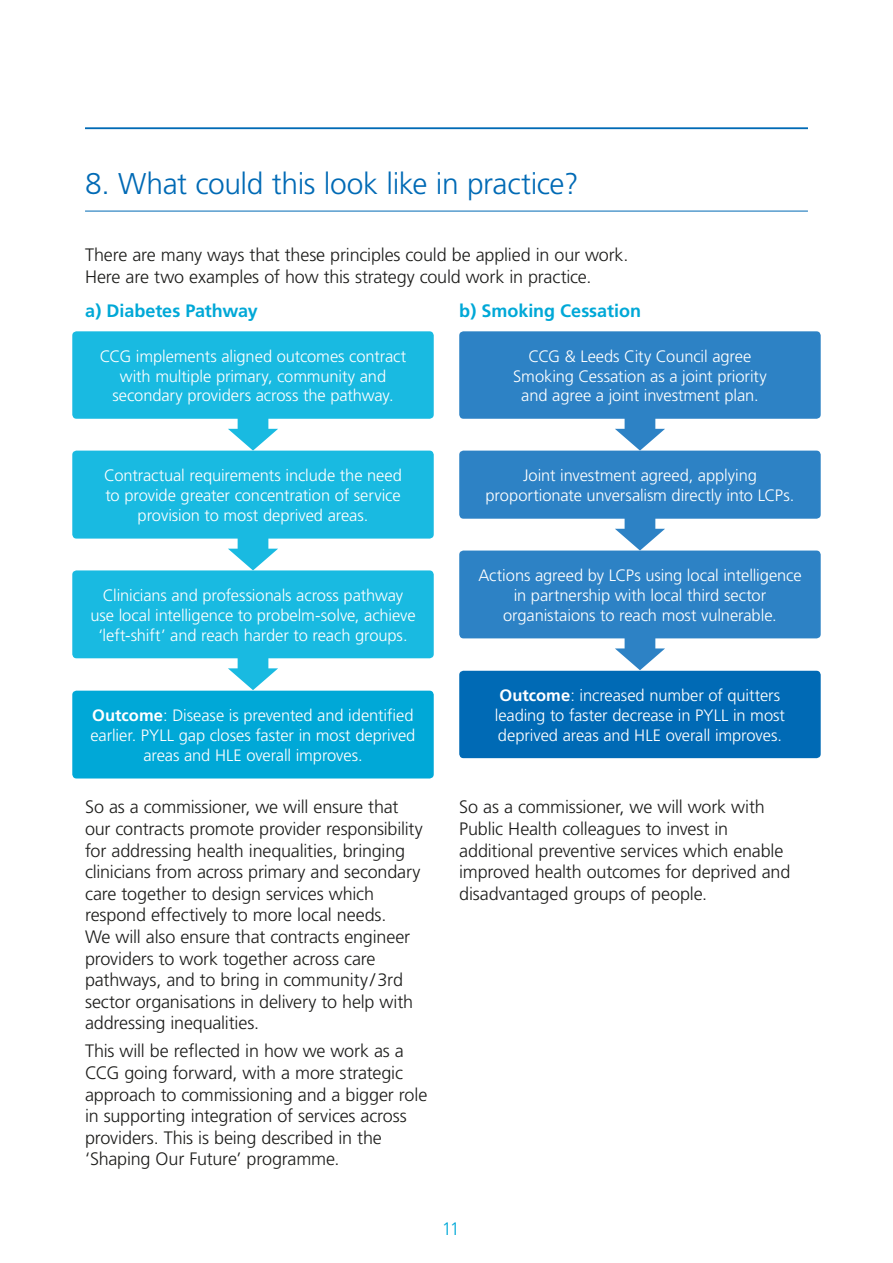
<style>
.page{position:relative;width:893px;height:1263px;background:#fff}
.page>*{position:absolute;margin:0;border:0;box-sizing:border-box;transform-origin:0 0}
.t1{font:300 30px "Frutiger";letter-spacing:-.015em;color:#006ab5}
.t2{font:300 18px/21.6px "Frutiger";letter-spacing:-.01em;color:#1d1d1b}
.t3{font:700 18px "Frutiger";letter-spacing:-.005em;color:#00a8d7}
.t4{font:300 18px "Frutiger";color:#00a8d7}
.t5{font:300 16.5px/19.8px "Frutiger";letter-spacing:-.005em;color:#fff;text-align:center}
.s1{font-weight:700}
</style>
<div class="page">
<hr style="left:85px;top:128px;width:723px;height:1px;background:#006ab5">
<hr style="left:85px;top:211px;width:723px;height:1px;background:#006ab5">
<div style="left:72px;top:331px;width:362px;height:88px;background:#19bae1;border-radius:4px"></div>
<div style="left:459px;top:331px;width:362px;height:88px;background:#2d82c5;border-radius:4px"></div>
<div style="left:72px;top:451px;width:362px;height:88px;background:#19bae1;border-radius:4px"></div>
<div style="left:459px;top:451px;width:362px;height:68px;background:#2d82c5;border-radius:4px"></div>
<div style="left:72px;top:570px;width:362px;height:88px;background:#19bae1;border-radius:4px"></div>
<div style="left:459px;top:550px;width:362px;height:88px;background:#2d82c5;border-radius:4px"></div>
<div style="left:72px;top:691px;width:362px;height:87px;background:#00a8d7;border-radius:4px"></div>
<div style="left:459px;top:671px;width:362px;height:87px;background:#006ab5;border-radius:4px"></div>
<svg style="left:228px;top:418px;width:50px;height:33px"></svg>
<svg style="left:615px;top:418px;width:50px;height:33px"></svg>
<svg style="left:228px;top:538px;width:50px;height:32px"></svg>
<svg style="left:615px;top:518px;width:50px;height:32px"></svg>
<svg style="left:228px;top:658px;width:50px;height:32px"></svg>
<svg style="left:615px;top:638px;width:50px;height:32px"></svg>
<h1 class="t1" style="left:85px;top:166px;width:495px">8. What could this look like in practice?</h1>
<p class="t2" style="left:85px;top:244px;width:545px">There are many ways that these principles could be applied in our work.<br>Here are two examples of how this strategy could work in practice.</p>
<p class="t3" style="left:85px;top:300px;width:174px">a) Diabetes Pathway</p>
<p class="t3" style="left:459px;top:300px;width:183px">b) Smoking Cessation</p>
<p class="t5" style="left:100px;top:346px;width:308px">CCG implements aligned outcomes contract with multiple primary, community and secondary providers across the pathway.</p>
<p class="t5" style="left:513px;top:346px;width:255px">CCG &amp; Leeds City Council agree<br>Smoking Cessation as a joint priority and agree a joint investment plan.</p>
<p class="t5" style="left:104px;top:466px;width:299px">Contractual requirements include the need to provide greater concentration of service provision to most deprived areas.</p>
<p class="t5" style="left:486px;top:466px;width:310px">Joint investment agreed, applying proportionate unversalism directly into LCPs.</p>
<p class="t5" style="left:90px;top:585px;width:327px">Clinicians and professionals across pathway use local intelligence to probelm-solve, achieve ‘left-shift’ and reach harder to reach groups.</p>
<p class="t5" style="left:91px;top:706px;width:326px"><span class="s1">Outcome</span>: Disease is prevented and identified earlier. PYLL gap closes faster in most deprived areas and HLE overall improves.</p>
<p class="t2" style="left:85px;top:796px;width:339px">So as a commissioner, we will ensure that our contracts promote provider responsibility for addressing health inequalities, bringing clinicians from across primary and secondary care together to design services which respond effectively to more local needs.<br>We will also ensure that contracts engineer providers to work together across care pathways, and to bring in community /3rd sector organisations in delivery to help with addressing inequalities.</p>
<p class="t2" style="left:85px;top:1040px;width:344px">This will be reflected in how we work as a CCG going forward, with a more strategic approach to commissioning and a bigger role in supporting integration of services across providers. This is being described in the ‘Shaping Our Future’ programme.</p>
<p class="t5" style="left:478px;top:565px;width:325px">Actions agreed by LCPs using local intelligence in partnership with local third sector organistaions to reach most vulnerable.</p>
<p class="t5" style="left:495px;top:685px;width:292px;text-align:left"><span class="s1">Outcome</span>: increased number of quitters leading to faster decrease in PYLL in most deprived areas and HLE overall improves.</p>
<p class="t2" style="left:459px;top:796px;width:333px">So as a commissioner, we will work with Public Health colleagues to invest in additional preventive services which enable improved health outcomes for deprived and disadvantaged groups of people.</p>
<p class="t4" style="left:442px;top:1218px;width:19px">11</p>
</div>
